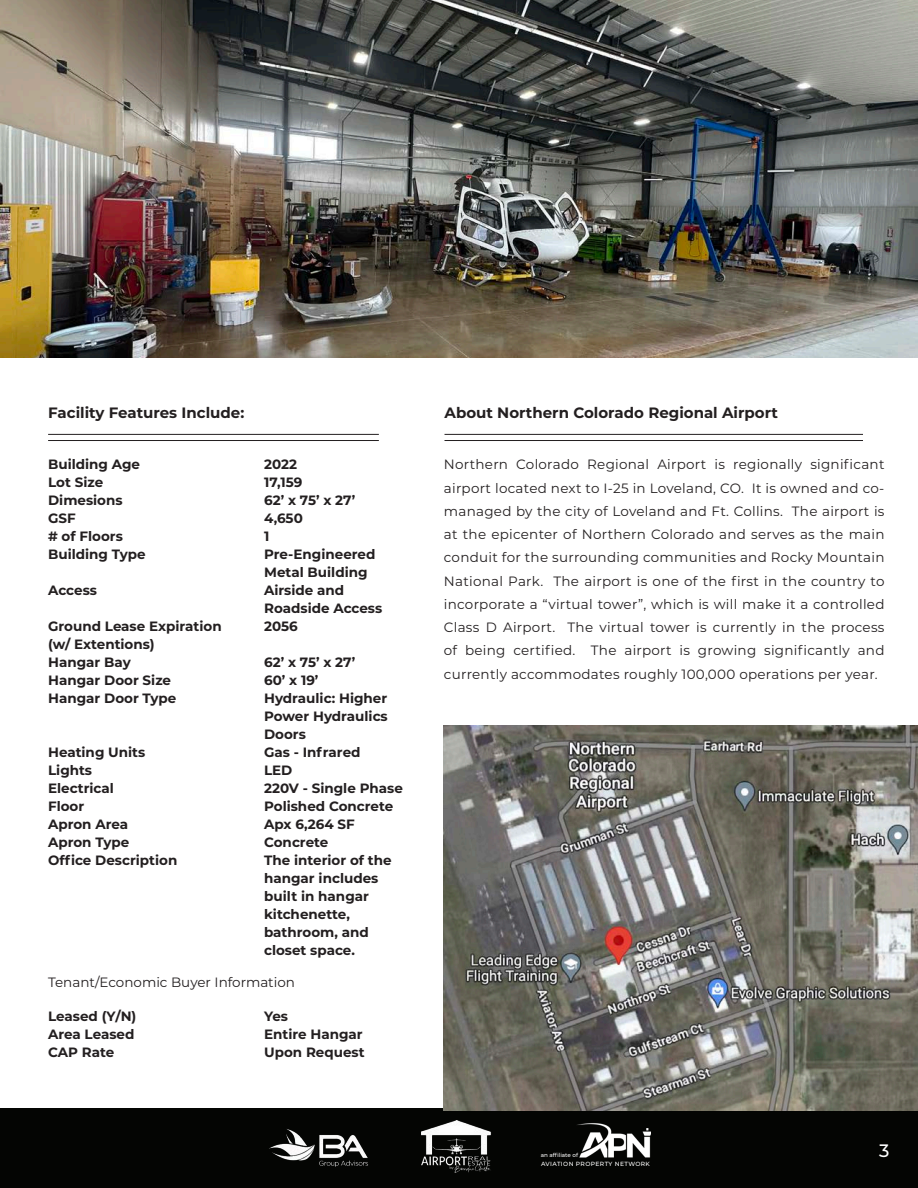
<style>
.page{position:relative;width:918px;height:1188px;background:#fff}
.page>*{position:absolute;margin:0;border:0;box-sizing:border-box;transform-origin:0 0}
.t1{font:500 18px "Montserrat";color:#fff}
.t2{font:700 15px "Montserrat";color:#231f20}
.t3{font:13.5px/23.2px "Montserrat";letter-spacing:.01em;color:#231f20;text-align:justify}
.t4{font:700 13.5px/18px "Montserrat";color:#231f20}
.t5{font:500 6px "Montserrat";letter-spacing:.065em;color:#fff}
.t6{font:500 5.55px "Montserrat";color:#fff}
</style>
<div class="page">
<div style="left:0;top:1108px;width:918px;height:80px;background:#040503"></div>
<img style="left:577px;top:1123px;width:73px;height:35px">
<img style="left:269px;top:1129px;width:99px;height:38px">
<img style="left:422px;top:1121px;width:69px;height:52px">
<hr style="left:48px;top:434px;width:331px;height:1px;background:#231f20">
<hr style="left:48px;top:440px;width:331px;height:1px;background:#231f20">
<hr style="left:445px;top:434px;width:418px;height:1px;background:#231f20">
<hr style="left:445px;top:440px;width:418px;height:1px;background:#231f20">
<img style="left:0;top:0;width:918px;height:358px">
<img style="left:444px;top:726px;width:474px;height:385px">
<p class="t2" style="left:48px;top:402px;width:198px">Facility Features Include:</p>
<p class="t4" style="left:48px;top:454px;width:94px">Building Age</p>
<p class="t4" style="left:264px;top:454px;width:34px">2022</p>
<p class="t4" style="left:48px;top:472px;width:57px">Lot Size</p>
<p class="t4" style="left:264px;top:472px;width:40px">17,159</p>
<p class="t4" style="left:48px;top:490px;width:76px">Dimesions</p>
<p class="t4" style="left:264px;top:490px;width:93px">62’ x 75’ x 27’</p>
<p class="t4" style="left:48px;top:508px;width:29px">GSF</p>
<p class="t4" style="left:264px;top:508px;width:40px">4,650</p>
<p class="t4" style="left:48px;top:526px;width:76px"># of Floors</p>
<p class="t4" style="left:264px;top:526px;width:7px">1</p>
<p class="t4" style="left:48px;top:544px;width:99px">Building Type</p>
<p class="t4" style="left:264px;top:544px;width:113px">Pre-Engineered<br>Metal Building</p>
<p class="t4" style="left:48px;top:580px;width:50px">Access</p>
<p class="t4" style="left:264px;top:580px;width:120px">Airside and<br>Roadside Access</p>
<p class="t4" style="left:48px;top:616px;width:175px">Ground Lease Expiration</p>
<p class="t4" style="left:264px;top:616px;width:35px">2056</p>
<p class="t4" style="left:48px;top:634px;width:108px">(w/ Extentions)</p>
<p class="t4" style="left:48px;top:652px;width:84px">Hangar Bay</p>
<p class="t4" style="left:264px;top:652px;width:93px">62’ x 75’ x 27’</p>
<p class="t4" style="left:48px;top:670px;width:124px">Hangar Door Size</p>
<p class="t4" style="left:264px;top:670px;width:56px">60’ x 19’</p>
<p class="t4" style="left:48px;top:688px;width:130px">Hangar Door Type</p>
<p class="t4" style="left:264px;top:688px;width:125px;text-align:justify">Hydraulic: Higher Power Hydraulics Doors</p>
<p class="t4" style="left:48px;top:742px;width:99px">Heating Units</p>
<p class="t4" style="left:264px;top:742px;width:98px">Gas - Infrared</p>
<p class="t4" style="left:48px;top:760px;width:46px">Lights</p>
<p class="t4" style="left:264px;top:760px;width:30px">LED</p>
<p class="t4" style="left:48px;top:778px;width:67px">Electrical</p>
<p class="t4" style="left:264px;top:778px;width:140px">220V - Single Phase</p>
<p class="t4" style="left:48px;top:796px;width:38px">Floor</p>
<p class="t4" style="left:264px;top:796px;width:131px">Polished Concrete</p>
<p class="t4" style="left:48px;top:814px;width:82px">Apron Area</p>
<p class="t4" style="left:264px;top:814px;width:92px">Apx 6,264 SF</p>
<p class="t4" style="left:48px;top:832px;width:83px">Apron Type</p>
<p class="t4" style="left:264px;top:832px;width:66px">Concrete</p>
<p class="t4" style="left:48px;top:850px;width:131px">Office Description</p>
<p class="t4" style="left:264px;top:850px;width:129px">The interior of the hangar includes built in hangar kitchenette,</p>
<p class="t4" style="left:264px;top:922px;width:106px">bathroom, and</p>
<p class="t4" style="left:264px;top:940px;width:92px">closet space.</p>
<p class="t3" style="left:48px;top:970px;width:248px">Tenant/Economic Buyer Information</p>
<p class="t4" style="left:48px;top:1007px;width:90px">Leased (Y/N)</p>
<p class="t4" style="left:264px;top:1007px;width:26px">Yes</p>
<p class="t4" style="left:48px;top:1025px;width:88px">Area Leased</p>
<p class="t4" style="left:264px;top:1025px;width:100px">Entire Hangar</p>
<p class="t4" style="left:48px;top:1043px;width:68px">CAP Rate</p>
<p class="t4" style="left:264px;top:1043px;width:102px">Upon Request</p>
<p class="t2" style="left:445px;top:402px;width:335px">About Northern Colorado Regional Airport</p>
<p class="t3" style="left:444px;top:452px;width:442px">Northern Colorado Regional Airport is regionally significant airport located next to I-25 in Loveland, CO. It is owned and co&shy;managed by the city of Loveland and Ft. Collins. The airport is at the epicenter of Northern Colorado and serves as the main conduit for the surrounding communities and Rocky Mountain National Park. The airport is one of the first in the country to incorporate a “virtual tower”, which is will make it a controlled Class D Airport. The virtual tower is currently in the process of being certified. The airport is growing significantly and currently accommodates roughly 100,000 operations per year.</p>
<p class="t6" style="left:541px;top:1152px;width:39px">an affiliate of</p>
<p class="t5" style="left:541px;top:1160px;width:110px">AVIATION PROPERTY NETWORK</p>
<p class="t1" style="left:879px;top:1138px;width:12px">3</p>
</div>
